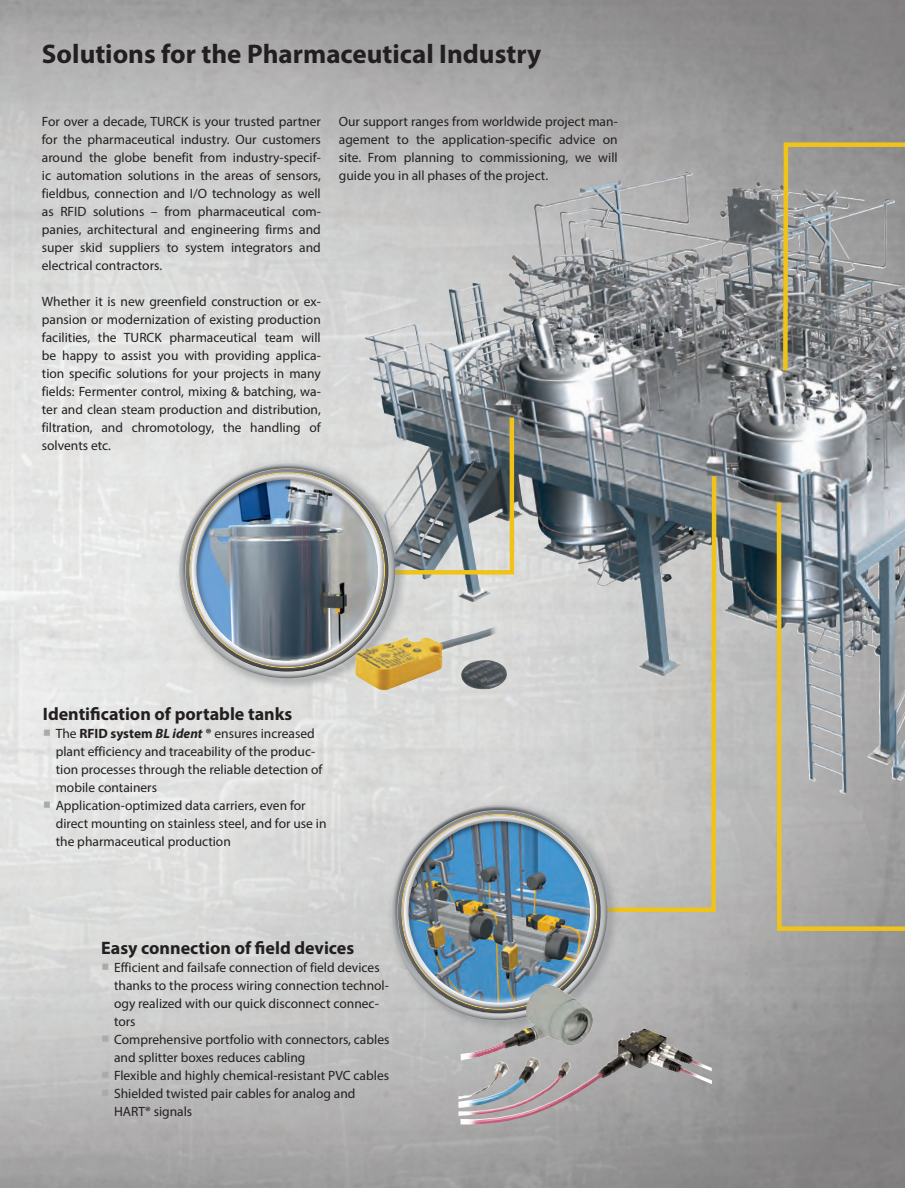
<style>
.page{position:relative;width:905px;height:1188px;background:#fff}
.page>*{position:absolute;margin:0;border:0;box-sizing:border-box;transform-origin:0 0}
._01_Seiten_Überschri{font:700 27px "Myriad Pro";color:#231f20}
._01_Fließtext_ÜB{font:700 18px "Myriad Pro";color:#231f20}
._01_Fließtext{font:13.5px/18px "Myriad Pro";color:#231f20}
.s1{font-family:"Minion Pro";font-weight:700;font-size:21px;color:#a7abad}
.s2{font-weight:700}
.s3{font-weight:700;font-style:italic}
</style>
<div class="page">
<img style="left:0;top:0;width:904px;height:1188px">
<img style="left:520px;top:175px;width:164px;height:94px">
<img style="left:461px;top:660px;width:46px;height:31px">
<svg style="left:598px;top:472px;width:120px;height:442px"></svg>
<svg style="left:386px;top:413px;width:130px;height:164px"></svg>
<svg style="left:780px;top:140px;width:124px;height:235px"></svg>
<svg style="left:774px;top:498px;width:130px;height:435px"></svg>
<div style="left:175px;top:458px;width:232px;height:232px;background:#808285;opacity:.75"></div>
<div style="left:179px;top:461px;width:213px;height:214px;background:#fff;opacity:.75"></div>
<div style="left:181px;top:466px;width:216px;height:214px;background:#231f20;opacity:.75"></div>
<div style="left:184px;top:467px;width:200px;height:201px;background:#fff;opacity:.75"></div>
<div style="left:190px;top:473px;width:200px;height:201px;background:#231f20;opacity:.75"></div>
<div style="left:190px;top:473px;width:197px;height:196px;background:#231f20;opacity:.75"></div>
<img style="left:355px;top:625px;width:143px;height:65px">
<div style="left:387px;top:800px;width:232px;height:232px;background:#808285;opacity:.75"></div>
<div style="left:391px;top:802px;width:213px;height:215px;background:#fff;opacity:.75"></div>
<div style="left:393px;top:807px;width:216px;height:214px;background:#231f20;opacity:.75"></div>
<div style="left:396px;top:809px;width:200px;height:200px;background:#fff;opacity:.75"></div>
<div style="left:402px;top:814px;width:197px;height:196px;background:#231f20;opacity:.75"></div>
<img style="left:460px;top:984px;width:182px;height:123px">
<p class="_01_Seiten_Überschri" style="left:42px;top:37px;width:501px">Solutions for the Pharmaceutical Industry</p>
<p class="_01_Fließtext" style="left:42px;top:112px;width:280px;text-align:justify">For over a decade, TURCK is your trusted partner for the pharmaceutical industry. Our customers around the globe benefit from industry-specif&shy;ic automation solutions in the areas of sensors, fieldbus, connection and I/O technology as well as RFID solutions – from pharmaceutical com&shy;panies, architectural and engineering firms and super skid suppliers to system integrators and electrical contractors.</p>
<p class="_01_Fließtext" style="left:42px;top:292px;width:280px;text-align:justify">Whether it is new greenfield construction or ex&shy;pansion or modernization of existing production facilities, the TURCK pharmaceutical team will be happy to assist you with providing applica&shy;tion specific solutions for your projects in many fields: Fermenter control, mixing &amp; batching, wa&shy;ter and clean steam production and distribution, filtration, and chromotology, the handling of solvents etc.</p>
<p class="_01_Fließtext" style="left:339px;top:112px;width:280px;text-align:justify">Our support ranges from worldwide project man&shy;agement to the application-specific advice on site. From planning to commissioning, we will guide you in all phases of the project.</p>
<p class="_01_Fließtext_ÜB" style="left:43px;top:702px;width:251px">Identification of portable tanks</p>
<p class="_01_Fließtext" style="left:56px;top:724px;width:268px;text-indent:-13px"><span class="s1">■</span> The <span class="s2">RFID system</span> <span class="s3">BL ident</span> <span class="s2">®</span> ensures increased plant efficiency and traceability of the produc&shy;tion processes through the reliable detection of mobile containers</p>
<p class="_01_Fließtext" style="left:56px;top:796px;width:272px;text-indent:-13px"><span class="s1">■</span> Application-optimized data carriers, even for direct mounting on stainless steel, and for use in the pharmaceutical production</p>
<p class="_01_Fließtext_ÜB" style="left:101px;top:936px;width:254px">Easy connection of field devices</p>
<p class="_01_Fließtext" style="left:114px;top:958px;width:276px;text-indent:-13px"><span class="s1">■</span> Efficient and failsafe connection of field devices thanks to the process wiring connection technol&shy;ogy realized with our quick disconnect connec&shy;tors</p>
<p class="_01_Fließtext" style="left:114px;top:1030px;width:277px;text-indent:-13px"><span class="s1">■</span> Comprehensive portfolio with connectors, cables and splitter boxes reduces cabling</p>
<p class="_01_Fließtext" style="left:101px;top:1066px;width:289px"><span class="s1">■</span> Flexible and highly chemical-resistant PVC cables</p>
<p class="_01_Fließtext" style="left:114px;top:1084px;width:243px;text-indent:-13px"><span class="s1">■</span> Shielded twisted pair cables for analog and<br>HART® signals</p>
</div>
